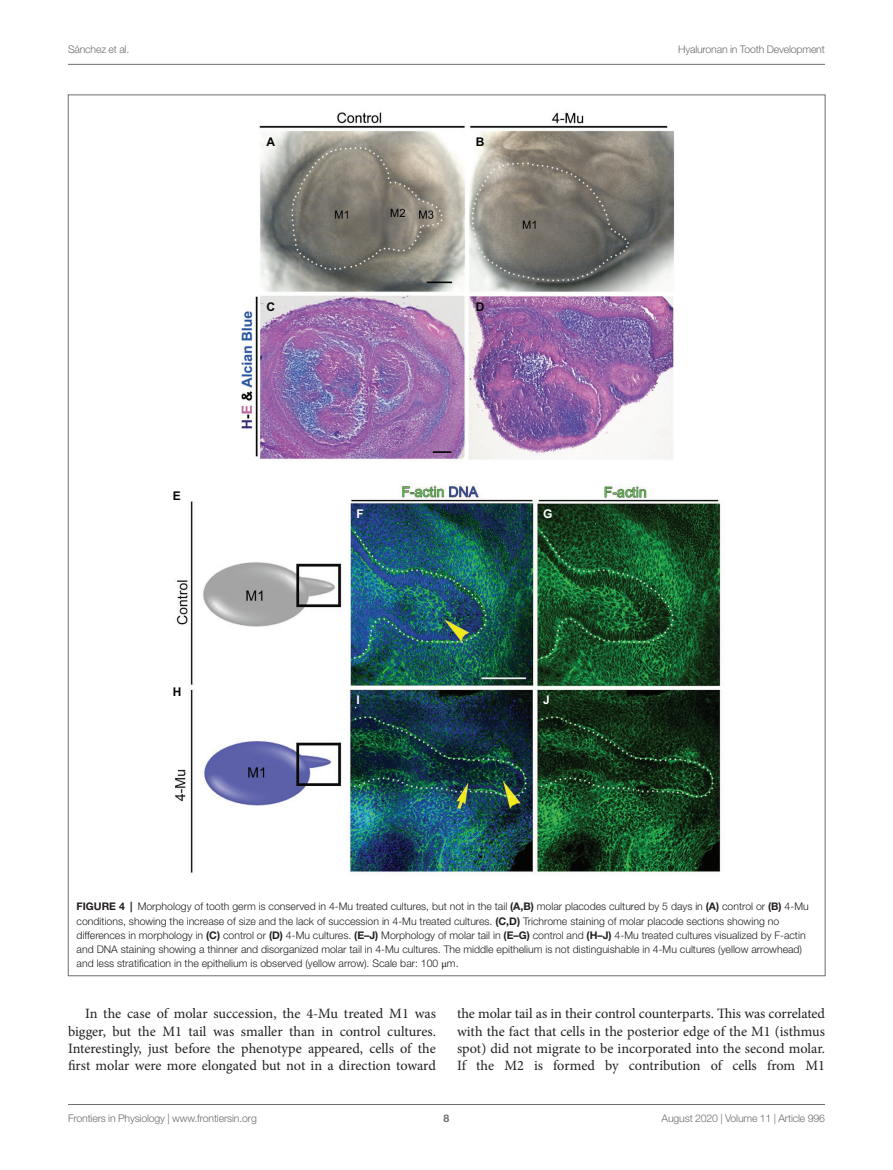
<style>
.page{position:relative;width:893px;height:1170px;background:#fff}
.page>*{position:absolute;margin:0;border:0;box-sizing:border-box;transform-origin:0 0}
.TEXT{font:14.25px/17.2px "Minion Pro";letter-spacing:-.005em;color:#231f20;text-align:justify}
.t1{font:700 12px "Arial";color:#040503}
.t2{font:700 12px "Arial";color:#fdfefe}
.FIG_LEG{font:300 10.5px/14.2px "Helvetica Neue LT Std";color:#231f20}
.t3{font:300 10.5px "Helvetica Neue LT Std";letter-spacing:-.015em;color:#6c6d70}
.t4{font:700 10.5px "Helvetica Neue LT Std";color:#6c6d70}
.s1{font-weight:700}
.s2{font-family:"STIX General";font-weight:400}
</style>
<div class="page">
<hr style="left:68px;top:64px;width:757px;height:1px;background:#6c6d70">
<hr style="left:68px;top:1104px;width:757px;height:1px;background:#6c6d70">
<img style="left:175px;top:112px;width:546px;height:764px">
<p class="t3" style="left:68px;top:42px;width:63px">Sánchez et al.</p>
<p class="t3" style="left:678px;top:42px;width:148px">Hyaluronan in Tooth Development</p>
<p class="t1" style="left:266px;top:133px;width:10px">A</p>
<p class="t1" style="left:476px;top:133px;width:10px">B</p>
<p class="t1" style="left:173px;top:487px;width:10px">E</p>
<p class="t1" style="left:173px;top:683px;width:10px">H</p>
<p class="t1" style="left:266px;top:298px;width:10px">C</p>
<p class="t1" style="left:476px;top:298px;width:10px">D</p>
<p class="t2" style="left:356px;top:505px;width:9px">F</p>
<p class="t2" style="left:543px;top:505px;width:11px">G</p>
<p class="t2" style="left:356px;top:691px;width:5px">I</p>
<p class="t2" style="left:543px;top:691px;width:8px">J</p>
<p class="FIG_LEG" style="left:77px;top:899px;width:734px"><span class="s1">FIGURE 4 |</span> Morphology of tooth germ is conserved in 4-Mu treated cultures, but not in the tail <span class="s1">(A,B)</span> molar placodes cultured by 5 days in <span class="s1">(A)</span> control or <span class="s1">(B)</span> 4-Mu conditions, showing the increase of size and the lack of succession in 4-Mu treated cultures. <span class="s1">(C,D)</span> Trichrome staining of molar placode sections showing no differences in morphology in <span class="s1">(C)</span> control or <span class="s1">(D)</span> 4-Mu cultures. <span class="s1">(E–J)</span> Morphology of molar tail in <span class="s1">(E–G)</span> control and <span class="s1">(H–J)</span> 4-Mu treated cultures visualized by F-actin and DNA staining showing a thinner and disorganized molar tail in 4-Mu cultures. The middle epithelium is not distinguishable in 4-Mu cultures (yellow arrowhead) and less stratification in the epithelium is observed (yellow arrow). Scale bar: 100 <span class="s2">μ</span>m.</p>
<p class="TEXT" style="left:68px;top:1005px;width:369px;text-indent:17px">In the case of molar succession, the 4-Mu treated M1 was bigger, but the M1 tail was smaller than in control cultures.<br>Interestingly, just before the phenotype appeared, cells of the first molar were more elongated but not in a direction toward</p>
<p class="TEXT" style="left:457px;top:1005px;width:369px">the molar tail as in their control counterparts. This was correlated with the fact that cells in the posterior edge of the M1 (isthmus spot) did not migrate to be incorporated into the second molar.<br>If the M2 is formed by contribution of cells from M1</p>
<p class="t3" style="left:68px;top:1111px;width:190px">Frontiers in Physiology | www.frontiersin.org</p>
<p class="t4" style="left:444px;top:1111px;width:7px">8</p>
<p class="t3" style="left:662px;top:1111px;width:165px">August 2020 | Volume 11 | Article 996</p>
</div>
